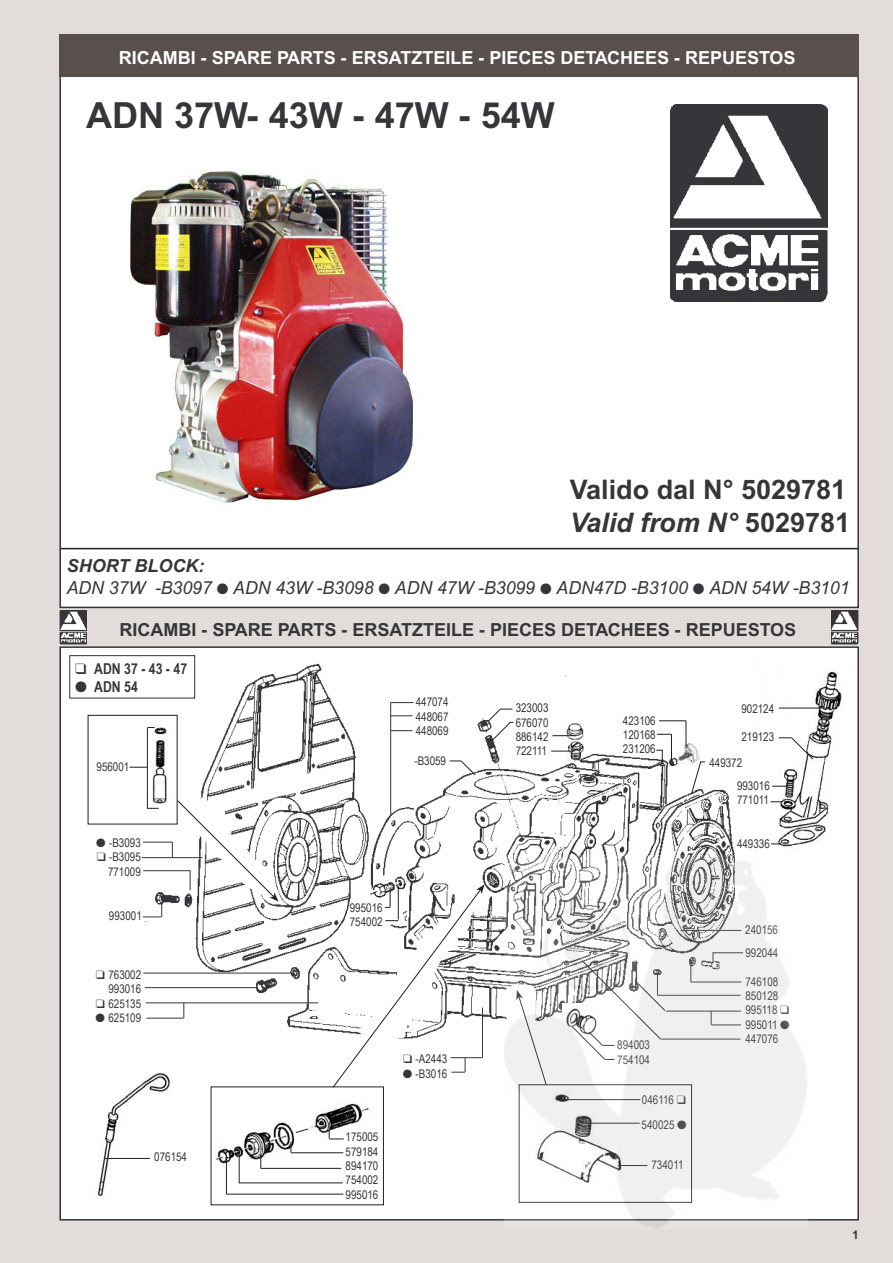
<style>
.page{position:relative;width:893px;height:1263px;background:#e2ddda}
.page>*{position:absolute;margin:0;border:0;box-sizing:border-box;transform-origin:0 0}
.t1{font:700 36px "Arial";color:#363539}
.t2{font:700 27px/32.4px "Arial";color:#363539}
.t3{font:italic 18px/21.6px "Arial";color:#363539}
.t4{font:700 18px "Arial";color:#363539}
.t5{font:700 18px "Arial";color:#fff}
.t6{font:700 15px/18px "Arial Narrow";color:#363539}
.t7{font:12px/14.4px "Arial Narrow";color:#363539;text-align:justify}
.t8{font:700 12px "Arial";color:#363539}
.s1{font-style:italic}
.s2{font-weight:700}
</style>
<div class="page">
<div style="left:60px;top:35px;width:798px;height:572px;background:#fff"></div>
<div style="left:60px;top:647px;width:798px;height:573px;background:#fff"></div>
<img style="left:60px;top:610px;width:27px;height:34px">
<svg style="left:858px;top:610px;width:1px;height:34px"></svg>
<img style="left:831px;top:610px;width:27px;height:34px">
<img style="left:146px;top:661px;width:588px;height:371px">
<img style="left:770px;top:671px;width:73px;height:176px">
<div style="left:59px;top:34px;width:800px;height:43px;background:#59504e"></div>
<img style="left:670px;top:104px;width:157px;height:197px">
<div style="left:69px;top:655px;width:126px;height:43px;border:1px solid #363539"></div>
<hr style="left:143px;top:973px;width:149px;height:1px;background:#363539">
<hr style="left:145px;top:987px;width:112px;height:1px;background:#363539">
<hr style="left:146px;top:1002px;width:172px;height:1px;background:#363539">
<hr style="left:146px;top:1018px;width:38px;height:1px;background:#363539">
<svg style="left:184px;top:1003px;width:1px;height:15px"></svg>
<svg style="left:391px;top:702px;width:22px;height:1px"></svg>
<hr style="left:390px;top:702px;width:1px;height:112px;background:#363539">
<svg style="left:391px;top:715px;width:21px;height:1px"></svg>
<svg style="left:391px;top:730px;width:21px;height:1px"></svg>
<img style="left:256px;top:967px;width:44px;height:26px">
<hr style="left:142px;top:857px;width:60px;height:1px;background:#363539">
<img style="left:134px;top:717px;width:42px;height:78px">
<img style="left:215px;top:1103px;width:155px;height:75px">
<img style="left:98px;top:1072px;width:72px;height:124px">
<hr style="left:105px;top:1158px;width:45px;height:1px;background:#231f20">
<svg style="left:295px;top:1128px;width:13px;height:5px"></svg>
<svg style="left:329px;top:1121px;width:15px;height:19px"></svg>
<hr style="left:291px;top:1152px;width:52px;height:1px;background:#231f20">
<hr style="left:261px;top:1168px;width:80px;height:1px;background:#231f20">
<svg style="left:261px;top:1153px;width:1px;height:15px"></svg>
<hr style="left:239px;top:1183px;width:104px;height:1px;background:#231f20">
<hr style="left:239px;top:1153px;width:1px;height:30px;background:#231f20">
<hr style="left:226px;top:1194px;width:117px;height:1px;background:#231f20">
<hr style="left:226px;top:1157px;width:1px;height:37px;background:#231f20">
<hr style="left:147px;top:728px;width:1px;height:80px;background:#231f20">
<svg style="left:143px;top:795px;width:136px;height:123px"></svg>
<svg style="left:130px;top:767px;width:17px;height:1px"></svg>
<svg style="left:772px;top:786px;width:15px;height:1px"></svg>
<svg style="left:770px;top:801px;width:13px;height:1px"></svg>
<svg style="left:779px;top:737px;width:34px;height:23px"></svg>
<hr style="left:779px;top:708px;width:51px;height:1px;background:#231f20">
<svg style="left:551px;top:751px;width:24px;height:1px"></svg>
<svg style="left:552px;top:735px;width:23px;height:1px"></svg>
<svg style="left:487px;top:709px;width:26px;height:32px"></svg>
<svg style="left:450px;top:760px;width:26px;height:15px"></svg>
<svg style="left:656px;top:720px;width:49px;height:73px"></svg>
<img style="left:130px;top:171px;width:283px;height:332px">
<hr style="left:61px;top:548px;width:797px;height:1px;background:#231f20">
<img style="left:505px;top:855px;width:303px;height:366px">
<svg style="left:332px;top:869px;width:153px;height:219px"></svg>
<svg style="left:781px;top:1006px;width:8px;height:8px"></svg>
<svg style="left:781px;top:1020px;width:8px;height:9px"></svg>
<svg style="left:677px;top:1096px;width:9px;height:8px"></svg>
<svg style="left:678px;top:1120px;width:8px;height:9px"></svg>
<p class="t5" style="left:119px;top:47px;width:678px">RICAMBI - SPARE PARTS - ERSATZTEILE - PIECES DETACHEES - REPUESTOS</p>
<p class="t1" style="left:86px;top:94px;width:470px">ADN 37W- 43W - 47W - 54W</p>
<p class="t2" style="left:570px;top:474px;width:282px">Valido dal N° 5029781<br><span class="s1">Valid from N°</span> 5029781</p>
<p class="t3" style="left:67px;top:555px;width:784px"><span class="s2">SHORT BLOCK:<br></span>ADN 37W -B3097 ADN 43W -B3098 ADN 47W -B3099 ADN47D -B3100 ADN 54W -B3101</p>
<p class="t4" style="left:120px;top:619px;width:678px">RICAMBI - SPARE PARTS - ERSATZTEILE - PIECES DETACHEES - REPUESTOS</p>
<p class="t6" style="left:94px;top:659px;width:94px">ADN 37 - 43 - 47<br>ADN 54</p>
<p class="t7" style="left:97px;top:759px;width:34px">956001</p>
<p class="t7" style="left:108px;top:835px;width:34px">-B3093 -B3095<br>771009</p>
<p class="t7" style="left:109px;top:908px;width:34px">993001</p>
<p class="t7" style="left:108px;top:967px;width:34px">763002<br>993016<br>625135<br>625109</p>
<p class="t7" style="left:154px;top:1149px;width:34px">076154</p>
<p class="t7" style="left:416px;top:694px;width:34px">447074<br>448067<br>448069</p>
<p class="t7" style="left:414px;top:753px;width:33px">-B3059</p>
<p class="t7" style="left:350px;top:900px;width:34px">995016<br>754002</p>
<p class="t7" style="left:346px;top:1129px;width:34px">175005<br>579184<br>894170<br>754002<br>995016</p>
<p class="t7" style="left:416px;top:1051px;width:33px">-A2443 -B3016</p>
<p class="t7" style="left:516px;top:700px;width:34px">323003<br>676070<br>886142<br>722111</p>
<p class="t7" style="left:623px;top:713px;width:34px">423106<br>120168<br>231206</p>
<p class="t7" style="left:741px;top:701px;width:34px">902124</p>
<p class="t7" style="left:741px;top:729px;width:34px">219123</p>
<p class="t7" style="left:709px;top:755px;width:34px">449372</p>
<p class="t7" style="left:737px;top:778px;width:34px">993016<br>771011</p>
<p class="t7" style="left:737px;top:836px;width:34px">449336</p>
<p class="t7" style="left:617px;top:1037px;width:34px">894003<br>754104</p>
<p class="t7" style="left:642px;top:1092px;width:34px">046116</p>
<p class="t7" style="left:642px;top:1117px;width:34px">540025</p>
<p class="t7" style="left:651px;top:1157px;width:34px">734011</p>
<p class="t7" style="left:745px;top:922px;width:34px">240156</p>
<p class="t7" style="left:745px;top:945px;width:34px">992044</p>
<p class="t7" style="left:745px;top:974px;width:34px">746108<br>850128<br>995118<br>995011<br>447076</p>
<p class="t8" style="left:852px;top:1228px;width:8px">1</p>
</div>
